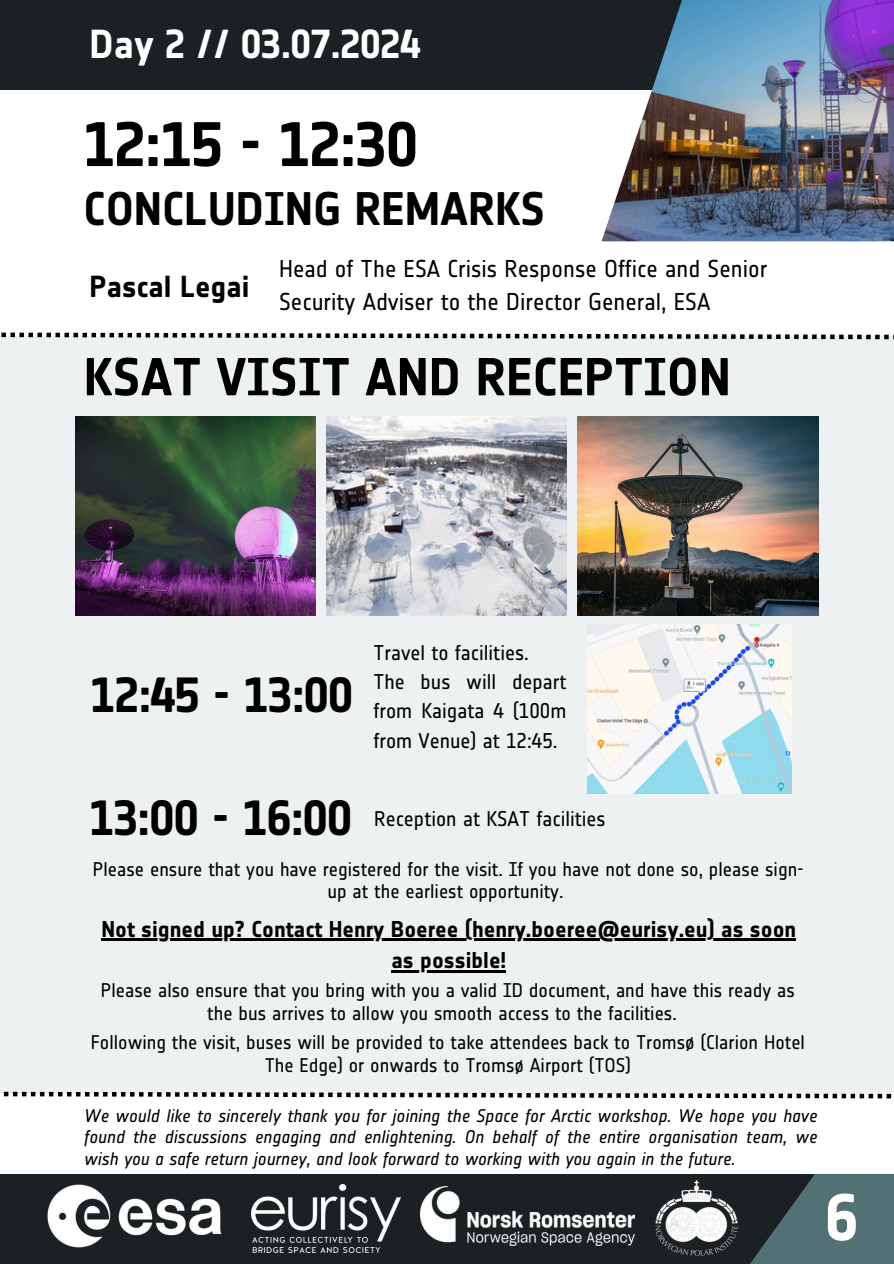
<style>
.page{position:relative;width:894px;height:1264px;background:#fff}
.page>*{position:absolute;margin:0;border:0;box-sizing:border-box;transform-origin:0 0}
.t1{font:700 64.8px "Notes Esa";color:#fff}
.t2{font:700 61.8px "Notes Esa";color:#000}
.t3{font:700 52.5px "Notes Esa";color:#000}
.t4{font:700 48.6px "Notes Esa";color:#000}
.t5{font:700 46.35px "Notes Esa";color:#000}
.t6{font:700 39.9px "Notes Esa";color:#feffff}
.t7{font:700 30px "Notes Esa";color:#000}
.t8{font:24px/32.7px "Notes Esa";color:#000}
.t9{font:700 22.5px "Notes Esa";color:#000}
.t10{font:21px/29.2px "Notes Esa";color:#000;text-align:justify}
.t11{font:19.5px/22.5px "Notes Esa";color:#000;text-align:center}
.t12{font:italic 18px/21.3px "Notes Esa";color:#000;text-align:justify}
</style>
<div class="page">
<div style="left:0;top:336px;width:893px;height:757px;background:#eef1f1"></div>
<img style="left:326px;top:416px;width:240px;height:199px">
<img style="left:577px;top:416px;width:241px;height:199px">
<img style="left:75px;top:416px;width:240px;height:199px">
<div style="left:0;top:0;width:893px;height:89px;background:#1b2123"></div>
<img style="left:601px;top:0;width:292px;height:241px">
<div style="left:0;top:1174px;width:893px;height:89px;background:#1b2123"></div>
<svg style="left:1px;top:332px;width:888px;height:7px"></svg>
<svg style="left:751px;top:1174px;width:142px;height:89px;fill:#527174"></svg>
<svg style="left:0;top:1091px;width:893px;height:7px"></svg>
<img style="left:47px;top:1184px;width:236px;height:69px">
<img style="left:251px;top:1184px;width:149px;height:68px">
<img style="left:420px;top:1186px;width:214px;height:58px">
<img style="left:655px;top:1180px;width:82px;height:75px">
<img style="left:587px;top:624px;width:204px;height:169px">
<hr style="left:101px;top:938px;width:695px;height:3px;background:#000">
<hr style="left:391px;top:970px;width:115px;height:2px;background:#000">
<h2 class="t6" style="left:89px;top:20px;width:332px">Day 2 // 03.07.2024</h2>
<h3 class="t2" style="left:84px;top:108px;width:335px">12:15 - 12:30</h3>
<p class="t5" style="left:84px;top:181px;width:463px">CONCLUDING REMARKS</p>
<p class="t8" style="left:279px;top:252px;width:489px">Head of The ESA Crisis Response Office and Senior<br>Security Adviser to the Director General, ESA</p>
<p class="t7" style="left:89px;top:268px;width:161px">Pascal Legai</p>
<p class="t3" style="left:84px;top:346px;width:648px">KSAT VISIT AND RECEPTION</p>
<h3 class="t4" style="left:90px;top:666px;width:264px">12:45 - 13:00</h3>
<p class="t10" style="left:373px;top:638px;width:157px">Travel to facilities.</p>
<p class="t10" style="left:373px;top:667px;width:194px">The bus will depart from Kaigata 4 (100m from Venue) at 12:45.</p>
<p class="t4" style="left:89px;top:789px;width:264px">13:00 - 16:00</p>
<p class="t10" style="left:374px;top:804px;width:233px">Reception at KSAT facilities</p>
<p class="t11" style="left:93px;top:857px;width:712px">Please ensure that you have registered for the visit. If you have not done so, please sign&shy;up at the earliest opportunity.</p>
<p class="t9" style="left:101px;top:915px;width:696px">Not signed up? Contact Henry Boeree (henry.boeree@eurisy.eu) as soon</p>
<p class="t9" style="left:391px;top:947px;width:116px">as possible!</p>
<p class="t11" style="left:207px;top:979px;width:589px;text-align:left;text-indent:-106px">Please also ensure that you bring with you a valid ID document, and have this ready as the bus arrives to allow you smooth access to the facilities.</p>
<p class="t11" style="left:91px;top:1031px;width:715px">Following the visit, buses will be provided to take attendees back to Tromsø (Clarion Hotel<br>The Edge) or onwards to Tromsø Airport (TOS)</p>
<p class="t12" style="left:84px;top:1105px;width:734px">We would like to sincerely thank you for joining the Space for Arctic workshop. We hope you have found the discussions engaging and enlightening. On behalf of the entire organisation team, we wish you a safe return journey, and look forward to working with you again in the future.</p>
<p class="t1" style="left:825px;top:1179px;width:34px">6</p>
</div>
